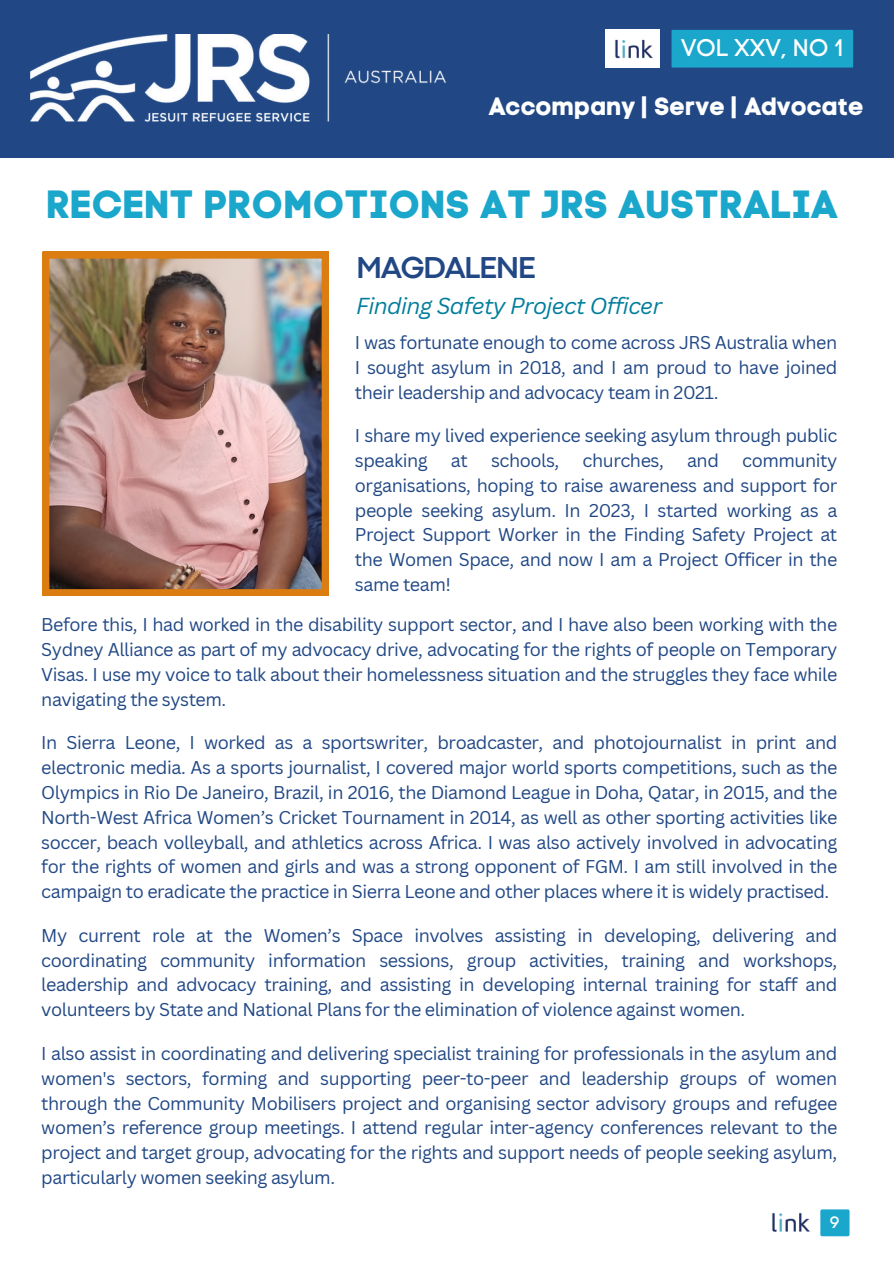
<style>
.page{position:relative;width:894px;height:1264px;background:#fff}
.page>*{position:absolute;margin:0;border:0;box-sizing:border-box;transform-origin:0 0}
.t1{font:39px "Code Pro Bold LC";color:#1ba7cb}
.t2{font:700 31.5px "Codec Pro";letter-spacing:-.045em;color:#214885}
.t3{font:24.75px "Code Pro Bold LC";color:#fff}
.t4{font:24px "Code Pro Normal LC";color:#fff}
.t5{font:italic 22.5px "Canva Sans";letter-spacing:-.025em;color:#017e9c}
.t6{font:18px/24.8px "Canva Sans";letter-spacing:-.025em;color:#214885;text-align:justify}
.t7{font:16.5px "Code Pro Normal LC";color:#fff}
</style>
<div class="page">
<img style="left:772px;top:1212px;width:38px;height:20px">
<div style="left:0;top:0;width:893px;height:157px;background:#214885"></div>
<img style="left:30px;top:35px;width:417px;height:86px">
<div style="left:671px;top:30px;width:181px;height:38px;background:#1ba7cb"></div>
<div style="left:605px;top:29px;width:54px;height:39px;background:#fff"></div>
<img style="left:615px;top:39px;width:38px;height:20px">
<img style="left:43px;top:252px;width:285px;height:344px">
<svg style="left:820px;top:1209px;width:29px;height:27px"></svg>
<h3 class="t4" style="left:681px;top:33px;width:164px">VOL XXV, NO 1</h3>
<h3 class="t3" style="left:488px;top:91px;width:377px">Accompany | Serve | Advocate</h3>
<h1 class="t1" style="left:46px;top:181px;width:793px">RECENT PROMOTIONS AT JRS AUSTRALIA</h1>
<h2 class="t2" style="left:356px;top:257px;width:181px">MAGDALENE</h2>
<p class="t5" style="left:356px;top:289px;width:307px">Finding Safety Project Officer</p>
<p class="t6" style="left:355px;top:329px;width:484px">I was fortunate enough to come across JRS Australia when I sought asylum in 2018, and I am proud to have joined their leadership and advocacy team in 2021.</p>
<p class="t6" style="left:355px;top:423px;width:484px">I share my lived experience seeking asylum through public speaking</p>
<p class="t6" style="left:355px;top:448px;width:484px;text-indent:387px">community organisations, hoping to raise awareness and support for people seeking asylum. In 2023, I started working as a Project Support Worker in the Finding Safety Project at the Women Space, and now I am a Project Officer in the same team!</p>
<p class="t6" style="left:41px;top:612px;width:797px">Before this, I had worked in the disability support sector, and I have also been working with the Sydney Alliance as part of my advocacy drive, advocating for the rights of people on Temporary Visas. I use my voice to talk about their homelessness situation and the struggles they face while navigating the system.</p>
<p class="t6" style="left:41px;top:730px;width:797px">In Sierra Leone, I worked as a sportswriter, broadcaster, and photojournalist in print and electronic media. As a sports journalist, I covered major world sports competitions, such as the Olympics in Rio De Janeiro, Brazil, in 2016, the Diamond League in Doha, Qatar, in 2015, and the North-West Africa Women’s Cricket Tournament in 2014, as well as other sporting activities like soccer, beach volleyball, and athletics across Africa. I was also actively involved in advocating for the rights of women and girls and was a strong opponent of FGM. I am still involved in the campaign to eradicate the practice in Sierra Leone and other places where it is widely practised.</p>
<p class="t6" style="left:41px;top:922px;width:797px">My current role at the Women’s Space involves assisting in developing, delivering and coordinating community information sessions, group activities, training and workshops, leadership and advocacy training, and assisting in developing internal training for staff and volunteers by State and National Plans for the elimination of violence against women.</p>
<p class="t6" style="left:41px;top:1040px;width:797px">I also assist in coordinating and delivering specialist training for professionals in the asylum and women's sectors, forming and supporting peer-to-peer and leadership groups of women through the Community Mobilisers project and organising sector advisory groups and refugee women’s reference group meetings. I attend regular inter-agency conferences relevant to the project and target group, advocating for the rights and support needs of people seeking asylum, particularly women seeking asylum.</p>
<p class="t6" style="left:451px;top:448px;width:18px">at</p>
<p class="t6" style="left:491px;top:448px;width:70px">schools,</p>
<p class="t6" style="left:582px;top:448px;width:83px">churches,</p>
<p class="t6" style="left:686px;top:448px;width:33px">and</p>
<p class="t7" style="left:829px;top:1212px;width:12px">9</p>
</div>
